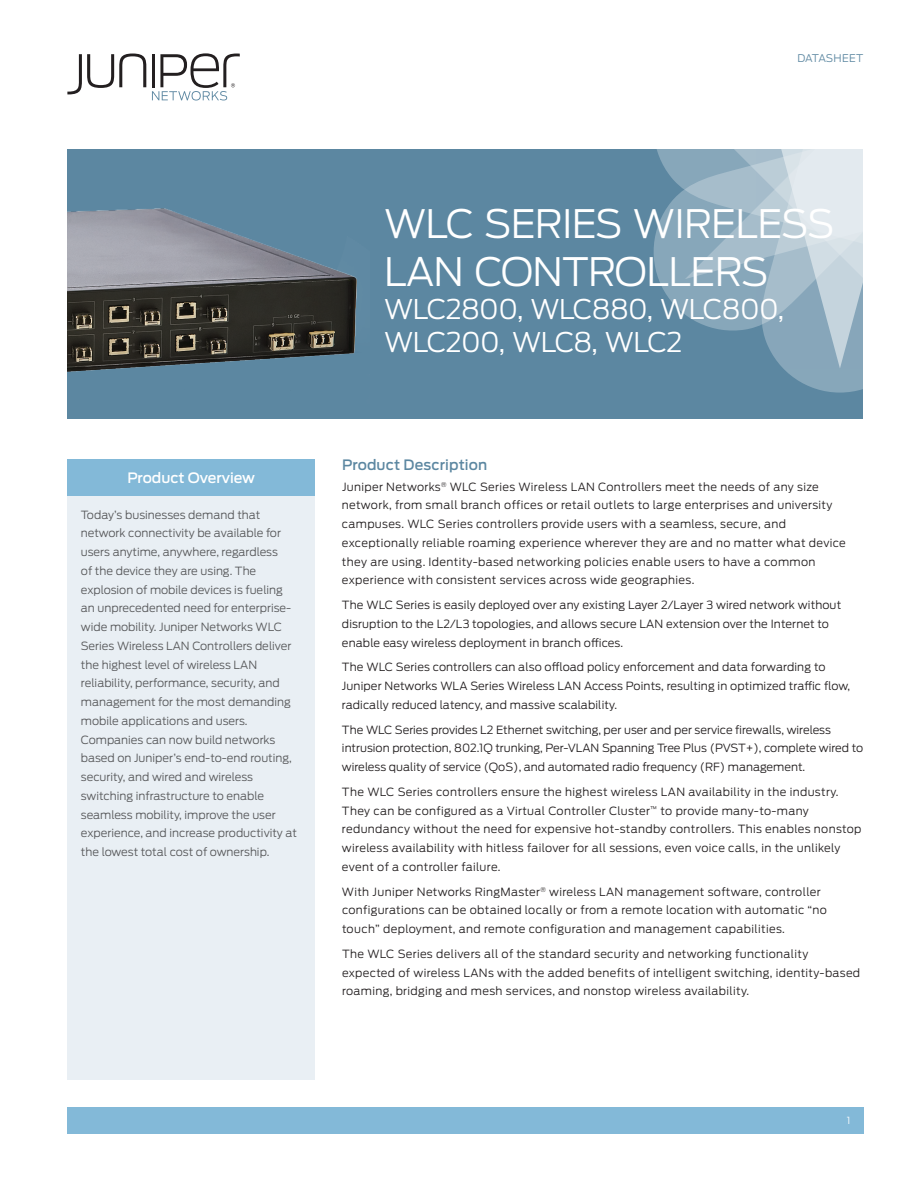
<style>
.page{position:relative;width:918px;height:1188px;background:#fff}
.page>*{position:absolute;margin:0;border:0;box-sizing:border-box;transform-origin:0 0}
.t1{font:300 39px "Antenna";letter-spacing:-.02em;color:#fff}
.t2{font:300 27px/33px "Antenna";letter-spacing:-.02em;color:#fff}
.t3{font:500 14.25px "Antenna";letter-spacing:.01em;color:#5c87a1}
.t4{font:500 14.25px "Antenna";color:#fff}
.t5{font:300 11.25px/18.8px "Antenna";letter-spacing:.02em;color:#231f20}
.t6{font:300 11.25px/18.8px "Antenna";color:#57585a}
.t7{font:300 11.25px/18.8px "Antenna";color:#231f20}
.t8{font:300 10.5px "Antenna";letter-spacing:.01em;color:#5c87a1}
.t9{font:300 9.75px "Antenna";color:#fff}
</style>
<div class="page">
<div style="left:68px;top:1107px;width:796px;height:27px;background:#83b9d8"></div>
<div style="left:68px;top:149px;width:795px;height:270px;background:#5c87a1"></div>
<svg style="left:67px;top:54px;width:79px;height:40px"></svg>
<svg style="left:152px;top:53px;width:88px;height:48px"></svg>
<svg style="left:654px;top:149px;width:209px;height:243px"></svg>
<div style="left:67px;top:459px;width:248px;height:38px;background:#83b9d8"></div>
<div style="left:67px;top:497px;width:248px;height:583px;background:#e9eff4"></div>
<img style="left:68px;top:208px;width:289px;height:164px">
<p class="t8" style="left:797px;top:52px;width:67px">DATASHEET</p>
<p class="t4" style="left:127px;top:470px;width:129px">Product Overview</p>
<p class="t6" style="left:81px;top:505px;width:218px">Today’s businesses demand that network connectivity be available for users anytime, anywhere, regardless<br>of the device they are using. The explosion of mobile devices is fueling an unprecedented need for enterprise&shy;wide mobility. Juniper Networks WLC Series Wireless LAN Controllers deliver the highest level of wireless LAN reliability, performance, security, and management for the most demanding mobile applications and users.<br>Companies can now build networks based on Juniper’s end-to-end routing, security, and wired and wireless switching infrastructure to enable seamless mobility, improve the user experience, and increase productivity at the lowest total cost of ownership.</p>
<h1 class="t1" style="left:384px;top:201px;width:149px">WLC Series</h1>
<h1 class="t1" style="left:633px;top:201px;width:65px">Wireless</h1>
<h1 class="t1" style="left:384px;top:249px;width:176px">LAN Contr</h1>
<h1 class="t1" style="left:615px;top:249px;width:57px">ollers</h1>
<h2 class="t2" style="left:384px;top:292px;width:402px">WLC2800, WLC880, WLC800,<br>WLC200, WLC8, WLC2</h2>
<p class="t3" style="left:342px;top:456px;width:147px">Product Description</p>
<p class="t5" style="left:342px;top:477px;width:505px">Juniper Networks<sup>®</sup> WLC Series Wireless LAN Controllers meet the needs of any size network, from small branch offices or retail outlets to large enterprises and university campuses. WLC Series controllers provide users with a seamless, secure, and exceptionally reliable roaming experience wherever they are and no matter what device they are using. Identity-based networking policies enable users to have a common experience with consistent services across wide geographies.</p>
<p class="t5" style="left:342px;top:596px;width:501px">The WLC Series is easily deployed over any existing Layer 2/Layer 3 wired network without disruption to the L2/L3 topologies, and allows secure LAN extension over the Internet to enable easy wireless deployment in branch offices.</p>
<p class="t5" style="left:342px;top:658px;width:510px">The WLC Series controllers can also offload policy enforcement and data forwarding to<br>Juniper Networks WLA Series Wireless LAN Access Points, resulting in optimized traffic flow, radically reduced latency, and massive scalability.</p>
<p class="t7" style="left:342px;top:720px;width:523px">The WLC Series provides L2 Ethernet switching, per user and per service firewalls, wireless intrusion protection, 802.1Q trunking, Per-VLAN Spanning Tree Plus (PVST+), complete wired to wireless quality of service (QoS), and automated radio frequency (RF) management.</p>
<p class="t5" style="left:342px;top:782px;width:521px">The WLC Series controllers ensure the highest wireless LAN availability in the industry.<br>They can be configured as a Virtual Controller Cluster<sup>™</sup> to provide many-to-many redundancy without the need for expensive hot-standby controllers. This enables nonstop wireless availability with hitless failover for all sessions, even voice calls, in the unlikely event of a controller failure.</p>
<p class="t5" style="left:342px;top:882px;width:487px">With Juniper Networks RingMaster<sup>®</sup> wireless LAN management software, controller configurations can be obtained locally or from a remote location with automatic “no touch” deployment, and remote configuration and management capabilities.</p>
<p class="t5" style="left:342px;top:944px;width:520px">The WLC Series delivers all of the standard security and networking functionality expected of wireless LANs with the added benefits of intelligent switching, identity-based roaming, bridging and mesh services, and nonstop wireless availability.</p>
<p class="t9" style="left:847px;top:1115px;width:5px">1</p>
</div>
